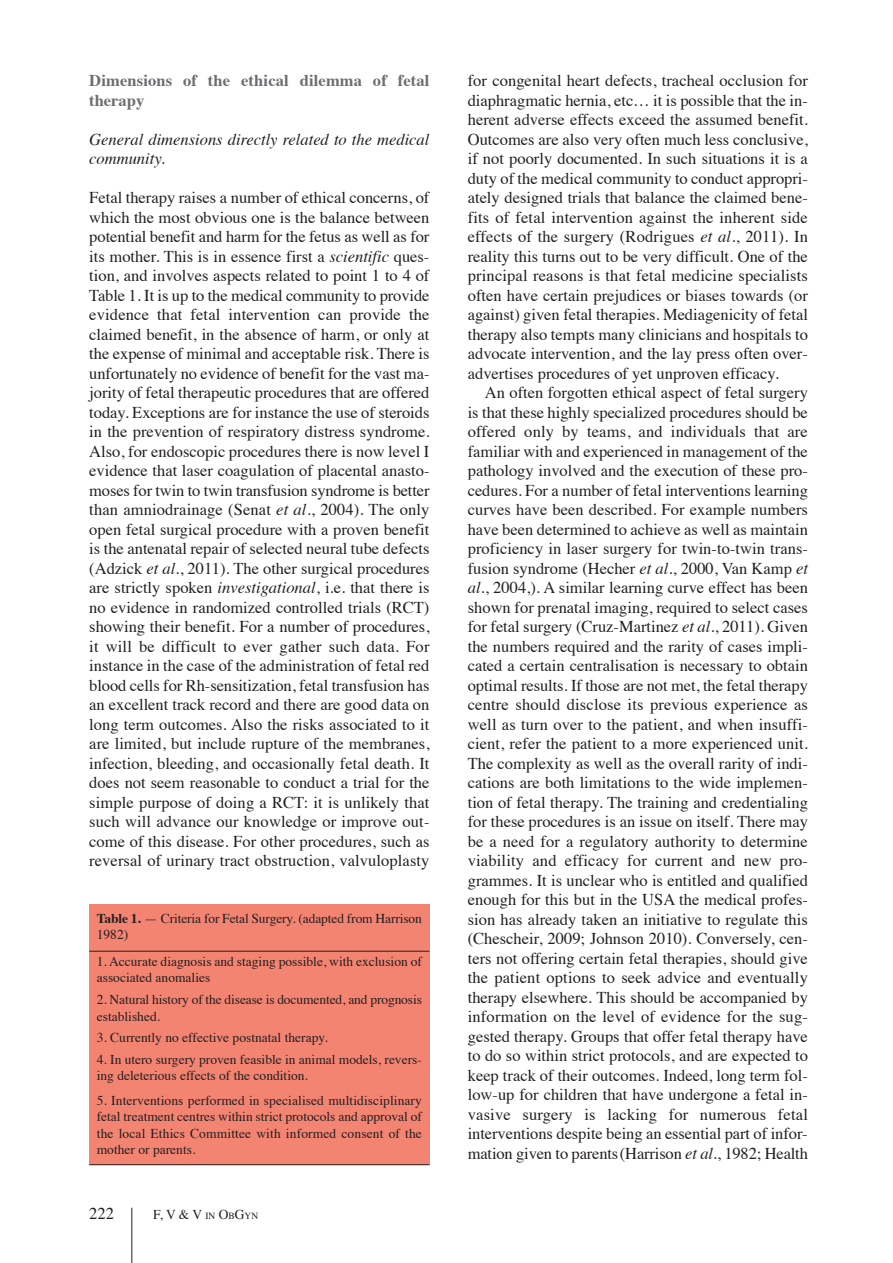
<style>
.page{position:relative;width:893px;height:1263px;background:#fff}
.page>*{position:absolute;margin:0;border:0;box-sizing:border-box;transform-origin:0 0}
.t1{font:16.5px/19.5px "Times";color:#231f20;text-align:justify}
.t2{font:italic 16.5px/19.5px "Times";color:#231f20}
.t3{font:700 16.5px/19.5px "Times";letter-spacing:.01em;color:#6c6d70}
.t4{font:13.5px/16.5px "Times";color:#231f20}
.s1{font-style:italic}
.s2{font-weight:700}
.s3{font-size:9.45px}
</style>
<div class="page">
<hr style="left:131px;top:1208px;width:1px;height:55px;background:#231f20">
<div style="left:89px;top:904px;width:340px;height:47px;background:#f48472"></div>
<div style="left:89px;top:951px;width:340px;height:39px;background:#f48472"></div>
<div style="left:89px;top:990px;width:340px;height:38px;background:#f48472"></div>
<div style="left:89px;top:1028px;width:340px;height:21px;background:#f48472"></div>
<div style="left:89px;top:1049px;width:340px;height:39px;background:#f48472"></div>
<div style="left:89px;top:1088px;width:340px;height:77px;background:#f48472"></div>
<hr style="left:89px;top:951px;width:340px;height:1px;background:#231f20">
<hr style="left:89px;top:1164px;width:340px;height:1px;background:#231f20">
<p class="t3" style="left:89px;top:72px;width:342px">Dimensions of the ethical dilemma of fetal therapy</p>
<p class="t2" style="left:89px;top:131px;width:342px">General dimensions directly related to the medical community.</p>
<p class="t1" style="left:89px;top:189px;width:342px">Fetal therapy raises a number of ethical concerns, of which the most obvious one is the balance between potential benefit and harm for the fetus as well as for its mother. This is in essence first a <span class="s1">scientific</span> ques&shy;tion, and involves aspects related to point 1 to 4 of Table 1. It is up to the medical community to provide evidence that fetal intervention can provide the claimed benefit, in the absence of harm, or only at the expense of minimal and acceptable risk. There is unfortunately no evidence of benefit for the vast ma&shy;jority of fetal therapeutic procedures that are offered today. exceptions are for instance the use of steroids in the prevention of respiratory distress syndrome. also, for endoscopic procedures there is now level I evidence that laser coagulation of placental anasto&shy;moses for twin to twin transfusion syndrome is better than amniodrainage (senat <span class="s1">et al.</span>, 2004). The only open fetal surgical procedure with a proven benefit is the antenatal repair of selected neural tube defects (adzick <span class="s1">et al.</span>, 2011). The other surgical procedures are strictly spoken <span class="s1">investigational</span>, i.e. that there is no evidence in randomized controlled trials (rCT) showing their benefit. For a number of procedures, it will be difficult to ever gather such data. For instance in the case of the administration of fetal red blood cells for rh-sensitization, fetal transfusion has an excellent track record and there are good data on long term outcomes. also the risks associated to it are limited, but include rupture of the membranes, infection, bleeding, and occasionally fetal death. It does not seem reasonable to conduct a trial for the simple purpose of doing a rCT: it is unlikely that such will advance our knowledge or improve out&shy;come of this disease. For other procedures, such as reversal of urinary tract obstruction, valvuloplasty</p>
<p class="t4" style="left:97px;top:911px;width:327px"><span class="s2">Table 1.</span> — Criteria for Fetal surgery. (adapted from harrison<br>1982)</p>
<p class="t4" style="left:97px;top:954px;width:327px">1. accurate diagnosis and staging possible, with exclusion of associated anomalies</p>
<p class="t4" style="left:97px;top:992px;width:327px">2. natural history of the disease is documented, and prognosis established.</p>
<p class="t4" style="left:97px;top:1030px;width:232px">3. Currently no effective postnatal therapy.</p>
<p class="t4" style="left:97px;top:1052px;width:327px">4. In utero surgery proven feasible in animal models, revers&shy;ing deleterious effects of the condition.</p>
<p class="t4" style="left:97px;top:1093px;width:327px;text-align:justify">5. Interventions performed in specialised multidisciplinary fetal treatment centres within strict protocols and approval of the local ethics Committee with informed consent of the mother or parents.</p>
<p class="t1" style="left:89px;top:1205px;width:26px">222</p>
<p class="t4" style="left:153px;top:1207px;width:107px">F, V &amp; V <span class="s3">In</span> O<span class="s3">b</span>G<span class="s3">yn</span></p>
<p class="t1" style="left:468px;top:72px;width:342px">for congenital heart defects, tracheal occlusion for diaphragmatic hernia, etc… it is possible that the in&shy;herent adverse effects exceed the assumed benefit.<br>Outcomes are also very often much less conclusive, if not poorly documented. In such situations it is a duty of the medical community to conduct appropri&shy;ately designed trials that balance the claimed bene&shy;fits of fetal intervention against the inherent side effects of the surgery (rodrigues <span class="s1">et al.</span>, 2011). In reality this turns out to be very difficult. One of the principal reasons is that fetal medicine specialists often have certain prejudices or biases towards (or against) given fetal therapies. Mediagenicity of fetal therapy also tempts many clinicians and hospitals to advocate intervention, and the lay press often over&shy;advertises procedures of yet unproven efficacy.</p>
<p class="t1" style="left:468px;top:384px;width:342px;text-indent:17px">an often forgotten ethical aspect of fetal surgery is that these highly specialized procedures should be offered only by teams, and individuals that are familiar with and experienced in management of the pathology involved and the execution of these pro&shy;cedures. For a number of fetal interventions learning curves have been described. For example numbers have been determined to achieve as well as maintain proficiency in laser surgery for twin-to-twin trans&shy;fusion syndrome (hecher <span class="s1">et al.</span>, 2000, Van Kamp <span class="s1">et al.</span>, 2004,). a similar learning curve effect has been shown for prenatal imaging, required to select cases for fetal surgery (Cruz-Martinez <span class="s1">et al.</span>, 2011). Given the numbers required and the rarity of cases impli&shy;cated a certain centralisation is necessary to obtain optimal results. If those are not met, the fetal therapy centre should disclose its previous experience as well as turn over to the patient, and when insuffi&shy;cient, refer the patient to a more experienced unit.<br>The complexity as well as the overall rarity of indi&shy;cations are both limitations to the wide implemen&shy;tion of fetal therapy. The training and credentialing for these procedures is an issue on itself. There may be a need for a regulatory authority to determine viability and efficacy for current and new pro&shy;grammes. It is unclear who is entitled and qualified enough for this but in the usa the medical profes&shy;sion has already taken an initiative to regulate this (Chescheir, 2009; Johnson 2010). Conversely, cen&shy;ters not offering certain fetal therapies, should give the patient options to seek advice and eventually therapy elsewhere. This should be accompanied by information on the level of evidence for the sug&shy;gested therapy. Groups that offer fetal therapy have to do so within strict protocols, and are expected to keep track of their outcomes. Indeed, long term fol&shy;low-up for children that have undergone a fetal in&shy;vasive surgery is lacking for numerous fetal interventions despite being an essential part of infor&shy;mation given to parents(harrison <span class="s1">et al.</span>, 1982; health</p>
</div>
